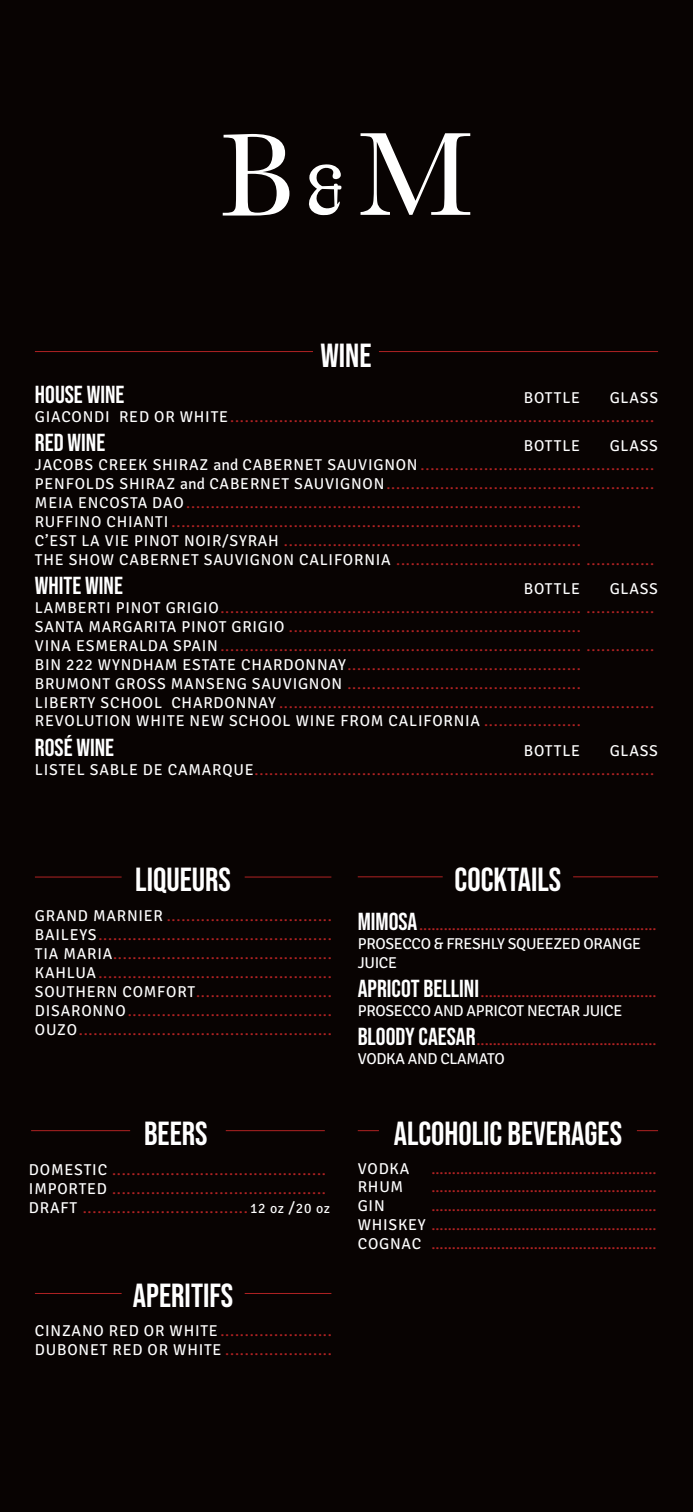
<style>
.page{position:relative;width:693px;height:1512px;background:#080302}
.page>*{position:absolute;margin:0;border:0;box-sizing:border-box;transform-origin:0 0}
.t1{font:33.25px "Bebas Neue";color:#fff}
.t2{font:24.5px "Bebas Neue";color:#fff}
.t3{font:15.75px/18.9px "Signika Negative";letter-spacing:.05em;color:#b02223}
.t4{font:15.75px/18.9px "Signika Negative";letter-spacing:-.02em;color:#fff}
.s1{color:#fff}
.s2{font-size:14px;color:#fff}
.s3{font-family:"Bebas Neue";font-size:24.5px;color:#fff}
</style>
<div class="page">
<svg style="left:223px;top:134px;width:66px;height:82px"></svg>
<svg style="left:361px;top:133px;width:109px;height:82px"></svg>
<svg style="left:309px;top:164px;width:33px;height:52px"></svg>
<hr style="left:31px;top:1130px;width:99px;height:1px;background:#b02223">
<hr style="left:226px;top:1130px;width:99px;height:1px;background:#b02223">
<hr style="left:35px;top:1293px;width:87px;height:1px;background:#b02223">
<hr style="left:245px;top:1293px;width:86px;height:1px;background:#b02223">
<hr style="left:35px;top:877px;width:87px;height:1px;background:#b02223">
<hr style="left:245px;top:877px;width:86px;height:1px;background:#b02223">
<hr style="left:573px;top:876px;width:85px;height:1px;background:#b02223">
<hr style="left:358px;top:876px;width:85px;height:1px;background:#b02223">
<svg style="left:637px;top:1130px;width:21px;height:1px"></svg>
<svg style="left:358px;top:1130px;width:21px;height:1px"></svg>
<hr style="left:35px;top:351px;width:278px;height:1px;background:#b02223">
<hr style="left:379px;top:351px;width:279px;height:1px;background:#b02223">
<p class="t1" style="left:320px;top:336px;width:53px">WINE</p>
<p class="t2" style="left:35px;top:381px;width:91px">HOUSE WINE</p>
<p class="t4" style="left:524px;top:389px;width:58px">BOTTLE</p>
<p class="t4" style="left:610px;top:389px;width:50px">GLASS</p>
<p class="t3" style="left:35px;top:407px;width:621px"><span class="s1">GIACONDI RED OR WHITE</span>.......................................................................................</p>
<p class="t2" style="left:35px;top:429px;width:72px">RED WINE</p>
<p class="t4" style="left:524px;top:437px;width:58px">BOTTLE</p>
<p class="t4" style="left:610px;top:437px;width:50px">GLASS</p>
<p class="t3" style="left:35px;top:456px;width:621px"><span class="s1">JACOBS CREEK SHIRAZ and CABERNET SAUVIGNON</span> ................................................</p>
<p class="t3" style="left:35px;top:475px;width:621px"><span class="s1">PENFOLDS SHIRAZ and CABERNET SAUVIGNON</span>.......................................................</p>
<p class="t3" style="left:35px;top:494px;width:548px"><span class="s1">MEIA ENCOSTA DAO</span>.................................................................................</p>
<p class="t3" style="left:35px;top:512px;width:548px"><span class="s1">RUFFINO CHIANTI</span> ....................................................................................</p>
<p class="t3" style="left:35px;top:531px;width:548px"><span class="s1">C’EST LA VIE PINOT NOIR/SYRAH</span> .............................................................</p>
<p class="t3" style="left:35px;top:550px;width:621px"><span class="s1">THE SHOW CABERNET SAUVIGNON CALIFORNIA</span> ...................................... ..............</p>
<p class="t2" style="left:35px;top:572px;width:90px">WHITE WINE</p>
<p class="t4" style="left:524px;top:580px;width:58px">BOTTLE</p>
<p class="t4" style="left:610px;top:580px;width:50px">GLASS</p>
<p class="t3" style="left:35px;top:599px;width:621px"><span class="s1">LAMBERTI PINOT GRIGIO</span>.......................................................................... ..............</p>
<p class="t3" style="left:35px;top:617px;width:548px"><span class="s1">SANTA MARGARITA PINOT GRIGIO</span> ............................................................</p>
<p class="t3" style="left:35px;top:636px;width:621px"><span class="s1">VINA ESMERALDA SPAIN</span>.......................................................................... ..............</p>
<p class="t3" style="left:35px;top:655px;width:621px"><span class="s1">BIN 222 WYNDHAM ESTATE CHARDONNAY</span>................................................<br><span class="s1">BRUMONT GROSS MANSENG SAUVIGNON</span> ................................................<br><span class="s1">LIBERTY SCHOOL CHARDONNAY</span> .............................................................................<br><span class="s1">REVOLUTION WHITE NEW SCHOOL WINE FROM CALIFORNIA</span> ....................</p>
<p class="t2" style="left:35px;top:733px;width:81px">ROSÉ WINE</p>
<p class="t4" style="left:524px;top:741px;width:58px">BOTTLE</p>
<p class="t4" style="left:610px;top:741px;width:50px">GLASS</p>
<p class="t3" style="left:35px;top:760px;width:621px"><span class="s1">LISTEL SABLE DE CAMARQUE</span>..................................................................................</p>
<p class="t1" style="left:135px;top:860px;width:97px">LIQUEURS</p>
<p class="t3" style="left:35px;top:907px;width:299px"><span class="s1">GRAND MARNIER</span> ..................................</p>
<p class="t3" style="left:35px;top:926px;width:299px"><span class="s1">BAILEYS</span>................................................</p>
<p class="t3" style="left:35px;top:945px;width:299px"><span class="s1">TIA MARIA</span>.............................................</p>
<p class="t3" style="left:35px;top:963px;width:299px"><span class="s1">KAHLUA</span>................................................</p>
<p class="t3" style="left:35px;top:982px;width:299px"><span class="s1">SOUTHERN COMFORT</span>............................</p>
<p class="t3" style="left:35px;top:1001px;width:299px"><span class="s1">DISARONNO</span>..........................................</p>
<p class="t3" style="left:35px;top:1020px;width:299px"><span class="s1">OUZO</span>....................................................</p>
<p class="t1" style="left:144px;top:1114px;width:65px">BEERS</p>
<p class="t3" style="left:29px;top:1161px;width:299px"><span class="s1">DOMESTIC</span> ............................................</p>
<p class="t3" style="left:29px;top:1180px;width:299px"><span class="s1">IMPORTED</span> ............................................</p>
<p class="t3" style="left:29px;top:1198px;width:302px"><span class="s1">DRAFT</span> ..................................<span class="s2">12 oz</span> <span class="s1">/</span><span class="s2">20 oz</span></p>
<p class="t1" style="left:133px;top:1276px;width:102px">APERITIFS</p>
<p class="t3" style="left:35px;top:1322px;width:299px"><span class="s1">CINZANO RED OR WHITE</span> .......................</p>
<p class="t3" style="left:35px;top:1341px;width:299px"><span class="s1">DUBONET RED OR WHITE</span> ......................</p>
<p class="t1" style="left:455px;top:860px;width:108px">COCKTAILS</p>
<p class="t3" style="left:358px;top:915px;width:300px"><span class="s3">MIMOSA</span>..........................................................</p>
<p class="t4" style="left:358px;top:934px;width:285px">PROSECCO &amp; FRESHLY SQUEEZED ORANGE<br>JUICE</p>
<p class="t3" style="left:358px;top:983px;width:300px"><span class="s3">APRICOT BELLINI</span>...........................................</p>
<p class="t4" style="left:358px;top:1001px;width:266px">PROSECCO AND APRICOT NECTAR JUICE</p>
<p class="t3" style="left:358px;top:1031px;width:300px"><span class="s3">BLOODY CAESAR</span>............................................</p>
<p class="t4" style="left:358px;top:1050px;width:149px">VODKA AND CLAMATO</p>
<p class="t1" style="left:394px;top:1115px;width:230px">ALCOHOLIC BEVERAGES</p>
<p class="t4" style="left:358px;top:1159px;width:53px">VODKA</p>
<p class="t3" style="left:431px;top:1159px;width:227px">.......................................................</p>
<p class="t4" style="left:358px;top:1178px;width:47px">RHUM</p>
<p class="t3" style="left:431px;top:1178px;width:227px">.......................................................</p>
<p class="t4" style="left:358px;top:1197px;width:28px">GIN</p>
<p class="t3" style="left:431px;top:1197px;width:227px">.......................................................</p>
<p class="t3" style="left:358px;top:1216px;width:300px"><span class="s1">WHISKEY</span> .......................................................</p>
<p class="t3" style="left:358px;top:1235px;width:300px"><span class="s1">COGNAC</span> .......................................................</p>
</div>
